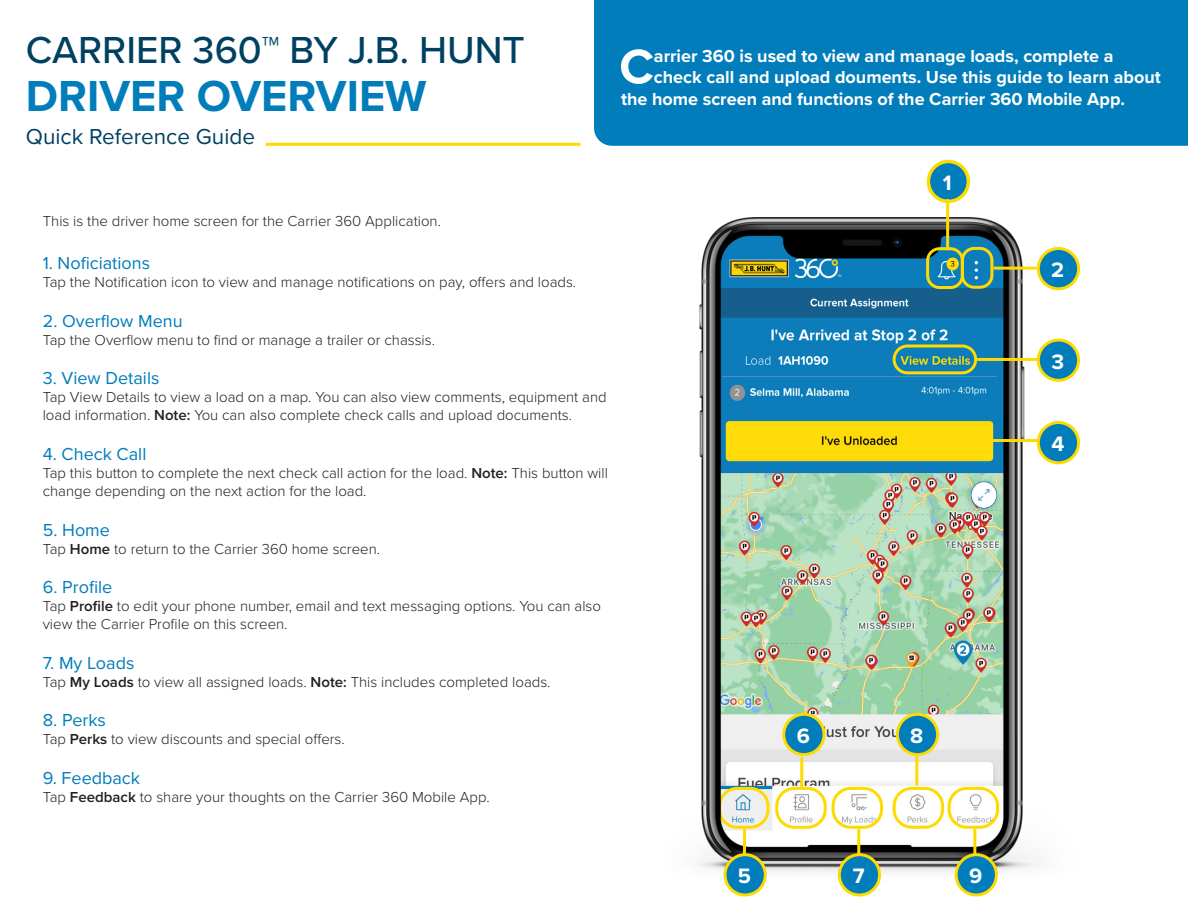
<style>
.page{position:relative;width:1188px;height:918px;background:#fff}
.page>*{position:absolute;margin:0;border:0;box-sizing:border-box;transform-origin:0 0}
.t1{font:700 50.4px "Proxima Nova";color:#fff}
.t2{font:700 45px "Proxima Nova";color:#007dba}
.t3{font:500 39px "Proxima Nova";color:#004161}
.t4{font:22.5px "Proxima Nova";color:#004161}
.t5{font:700 21.6px "Proxima Nova";color:#fff}
.t6{font:700 18px "Proxima Nova";color:#fff}
.t7{font:18px "Proxima Nova";color:#007dba}
.t8{font:300 15px/18px "Proxima Nova";color:#231f20}
.s1{font-weight:400}
.s2{font-weight:600}
</style>
<div class="page">
<div style="left:594px;top:0;width:594px;height:146px;background:#007dba"></div>
<hr style="left:266px;top:143px;width:314px;height:3px;background:#fedb00">
<div style="left:928px;top:161px;width:40px;height:40px;background:#007dba;border-radius:50%"></div>
<div style="left:927px;top:160px;width:43px;height:43px;border:3px solid #fedb00;border-radius:50%"></div>
<img style="left:696px;top:217px;width:385px;height:672px">
<hr style="left:946px;top:199px;width:3px;height:51px;background:#fedb00">
<div style="left:926px;top:247px;width:38px;height:42px;border:3px solid #fedb00;border-radius:12px"></div>
<hr style="left:993px;top:267px;width:44px;height:3px;background:#fedb00">
<hr style="left:977px;top:358px;width:60px;height:3px;background:#fedb00">
<hr style="left:992px;top:439px;width:45px;height:3px;background:#fedb00">
<hr style="left:743px;top:829px;width:3px;height:30px;background:#fedb00">
<hr style="left:857px;top:829px;width:3px;height:30px;background:#fedb00">
<hr style="left:973px;top:829px;width:3px;height:30px;background:#fedb00">
<div style="left:839px;top:855px;width:41px;height:40px;background:#007dba;border-radius:50%"></div>
<div style="left:838px;top:853px;width:43px;height:43px;border:3px solid #fedb00;border-radius:50%"></div>
<div style="left:956px;top:855px;width:40px;height:40px;background:#007dba;border-radius:50%"></div>
<div style="left:955px;top:853px;width:43px;height:43px;border:3px solid #fedb00;border-radius:50%"></div>
<div style="left:725px;top:855px;width:40px;height:40px;background:#007dba;border-radius:50%"></div>
<div style="left:724px;top:853px;width:43px;height:43px;border:3px solid #fedb00;border-radius:50%"></div>
<p class="t3" style="left:26px;top:21px;width:500px">CARRIER 360<span class="s1">™</span> BY J.B. HUNT</p>
<p class="t2" style="left:26px;top:63px;width:402px">DRIVER OVERVIEW</p>
<p class="t4" style="left:26px;top:120px;width:231px">Quick Reference Guide</p>
<p class="t8" style="left:43px;top:211px;width:400px">This is the driver home screen for the Carrier 360 Application.</p>
<p class="t7" style="left:43px;top:250px;width:109px">1. Noficiations</p>
<p class="t8" style="left:43px;top:272px;width:535px">Tap the Notification icon to view and manage notifications on pay, offers and loads.</p>
<p class="t7" style="left:43px;top:307px;width:141px">2. Overflow Menu</p>
<p class="t8" style="left:43px;top:330px;width:394px">Tap the Overflow menu to find or manage a trailer or chassis.</p>
<p class="t7" style="left:43px;top:365px;width:118px">3. View Details</p>
<p class="t8" style="left:43px;top:388px;width:565px">Tap View Details to view a load on a map. You can also view comments, equipment and load information. <span class="s2">Note:</span> You can also complete check calls and upload documents.</p>
<p class="t7" style="left:43px;top:441px;width:105px">4. Check Call</p>
<p class="t8" style="left:43px;top:463px;width:567px">Tap this button to complete the next check call action for the load. <span class="s2">Note:</span> This button will change depending on the next action for the load.</p>
<p class="t7" style="left:43px;top:516px;width:69px">5. Home</p>
<p class="t8" style="left:43px;top:539px;width:339px">Tap <span class="s2">Home</span> to return to the Carrier 360 home screen.</p>
<p class="t7" style="left:43px;top:574px;width:71px">6. Profile</p>
<p class="t8" style="left:43px;top:596px;width:560px">Tap <span class="s2">Profile</span> to edit your phone number, email and text messaging options. You can also view the Carrier Profile on this screen.</p>
<p class="t7" style="left:43px;top:649px;width:93px">7. My Loads</p>
<p class="t8" style="left:43px;top:672px;width:509px">Tap <span class="s2">My Loads</span> to view all assigned loads. <span class="s2">Note:</span> This includes completed loads.</p>
<p class="t7" style="left:43px;top:707px;width:65px">8. Perks</p>
<p class="t8" style="left:43px;top:730px;width:303px">Tap <span class="s2">Perks</span> to view discounts and special offers.</p>
<p class="t7" style="left:43px;top:765px;width:99px">9. Feedback</p>
<p class="t8" style="left:43px;top:787px;width:449px">Tap <span class="s2">Feedback</span> to share your thoughts on the Carrier 360 Mobile App.</p>
<p class="t1" style="left:619px;top:29px;width:36px">C</p>
<p class="t6" style="left:654px;top:42px;width:461px">arrier 360 is used to view and manage loads, complete a</p>
<p class="t6" style="left:654px;top:64px;width:509px">check call and upload douments. Use this guide to learn about</p>
<p class="t6" style="left:621px;top:86px;width:506px">the home screen and functions of the Carrier 360 Mobile App.</p>
<p class="t5" style="left:943px;top:167px;width:10px">1</p>
<p class="t5" style="left:1051px;top:254px;width:14px">2</p>
<p class="t5" style="left:1051px;top:345px;width:14px">3</p>
<p class="t5" style="left:1051px;top:428px;width:14px">4</p>
<p class="t5" style="left:797px;top:720px;width:15px">6</p>
<p class="t5" style="left:910px;top:720px;width:15px">8</p>
<p class="t5" style="left:738px;top:860px;width:15px">5</p>
<p class="t5" style="left:853px;top:860px;width:13px">7</p>
<p class="t5" style="left:969px;top:860px;width:15px">9</p>
</div>
